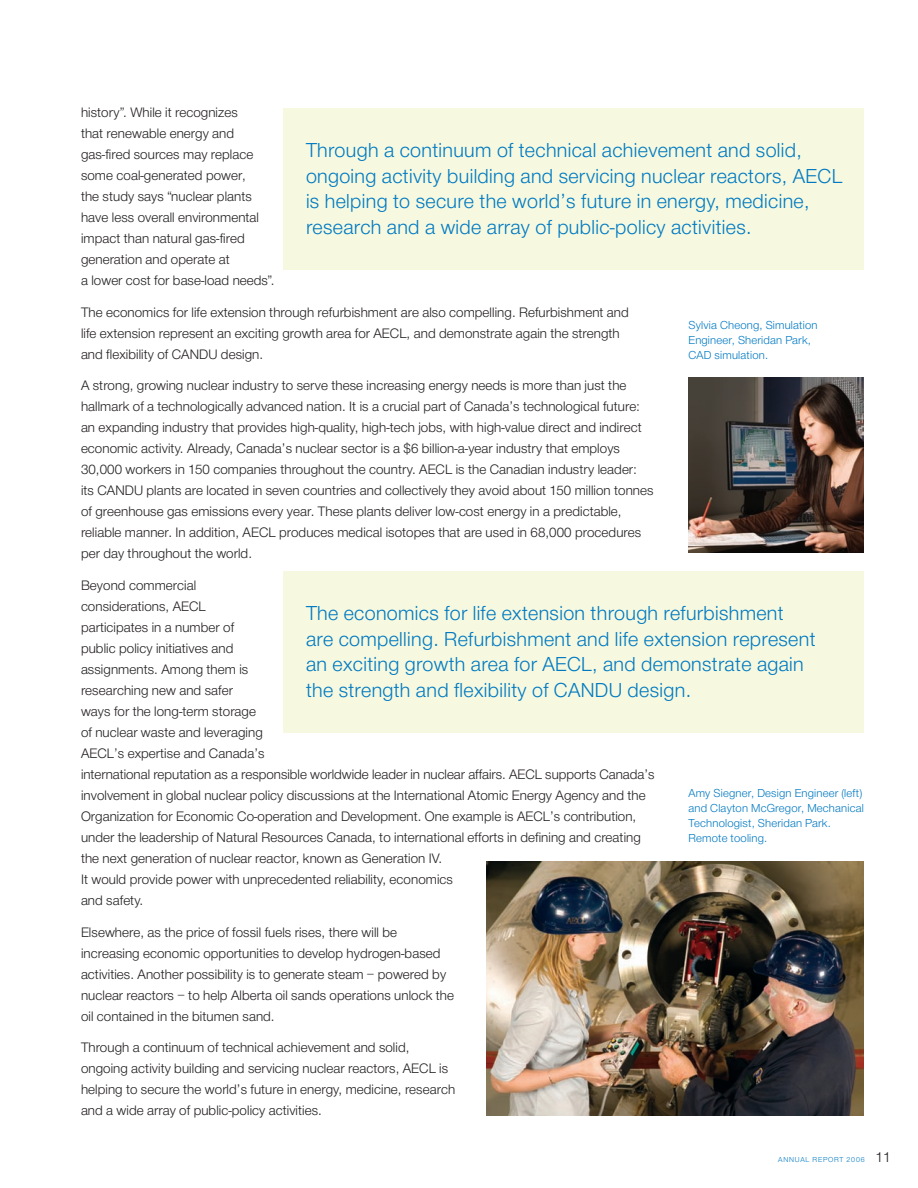
<style>
.page{position:relative;width:918px;height:1188px;background:#fff}
.page>*{position:absolute;margin:0;border:0;box-sizing:border-box;transform-origin:0 0}
.t1{font:21px/25.5px "NH45";letter-spacing:.015em;color:#0079c2}
.t2{font:14.25px/21px "NH45";letter-spacing:.005em;color:#231f20}
.t3{font:12px/15px "NH45";letter-spacing:.015em;color:#0079c2}
.t4{font:7.5px "NH45";letter-spacing:.105em;color:#0079c2}
.s1{font-size:15px;color:#231f20}
</style>
<div class="page">
<div style="left:284px;top:108px;width:580px;height:162px;background:#f6f9df"></div>
<div style="left:284px;top:571px;width:580px;height:162px;background:#f6f9df"></div>
<img style="left:486px;top:862px;width:378px;height:254px">
<img style="left:688px;top:377px;width:176px;height:176px">
<p class="t2" style="left:81px;top:103px;width:195px">history”. While it recognizes<br>that renewable energy and gas-fired sources may replace some coal-generated power,<br>the study says “nuclear plants have less overall environmental impact than natural gas-fired generation and operate at<br>a lower cost for base-load needs”.</p>
<p class="t2" style="left:81px;top:303px;width:549px">The economics for life extension through refurbishment are also compelling. Refurbishment and life extension represent an exciting growth area for AECL, and demonstrate again the strength and flexibility of CANDU design.</p>
<p class="t2" style="left:81px;top:376px;width:574px">A strong, growing nuclear industry to serve these increasing energy needs is more than just the hallmark of a technologically advanced nation. It is a crucial part of Canada’s technological future: an expanding industry that provides high-quality, high-tech jobs, with high-value direct and indirect economic activity. Already, Canada’s nuclear sector is a $6 billion-a-year industry that employs 30,000 workers in 150 companies throughout the country. AECL is the Canadian industry leader:<br>its CANDU plants are located in seven countries and collectively they avoid about 150 million tonnes of greenhouse gas emissions every year. These plants deliver low-cost energy in a predictable, reliable manner. In addition, AECL produces medical isotopes that are used in 68,000 procedures per day throughout the world.</p>
<p class="t2" style="left:81px;top:576px;width:575px">Beyond commercial<br>considerations, AECL<br>participates in a number of<br>public policy initiatives and<br>assignments. Among them is<br>researching new and safer<br>ways for the long-term storage<br>of nuclear waste and leveraging<br>AECL’s expertise and Canada’s<br>international reputation as a responsible worldwide leader in nuclear affairs. AECL supports Canada’s involvement in global nuclear policy discussions at the International Atomic Energy Agency and the Organization for Economic Co-operation and Development. One example is AECL’s contribution, under the leadership of Natural Resources Canada, to international efforts in defining and creating the next generation of nuclear reactor, known as Generation IV.<br>It would provide power with unprecedented reliability, economics<br>and safety.</p>
<p class="t2" style="left:81px;top:922px;width:374px">Elsewhere, as the price of fossil fuels rises, there will be increasing economic opportunities to develop hydrogen-based activities. Another possibility is to generate steam – powered by nuclear reactors – to help Alberta oil sands operations unlock the oil contained in the bitumen sand.</p>
<p class="t2" style="left:81px;top:1038px;width:376px">Through a continuum of technical achievement and solid, ongoing activity building and servicing nuclear reactors, AECL is helping to secure the world’s future in energy, medicine, research and a wide array of public-policy activities.</p>
<p class="t1" style="left:306px;top:139px;width:538px">Through a continuum of technical achievement and solid, ongoing activity building and servicing nuclear reactors, AECL is helping to secure the world’s future in energy, medicine, research and a wide array of public-policy activities.</p>
<p class="t3" style="left:688px;top:318px;width:131px">Sylvia Cheong, Simulation<br>Engineer, Sheridan Park,<br>CAD simulation.</p>
<h1 class="t1" style="left:306px;top:602px;width:511px">The economics for life extension through refurbishment are compelling. Refurbishment and life extension represent an exciting growth area for AECL, and demonstrate again the strength and flexibility of CANDU design.</h1>
<p class="t3" style="left:688px;top:786px;width:177px">Amy Siegner, Design Engineer (left) and Clayton McGregor, Mechanical<br>Technologist, Sheridan Park.<br>Remote tooling.</p>
<p class="t4" style="left:778px;top:1157px;width:114px">ANNUAL REPORT 2006 <span class="s1">11</span></p>
</div>
